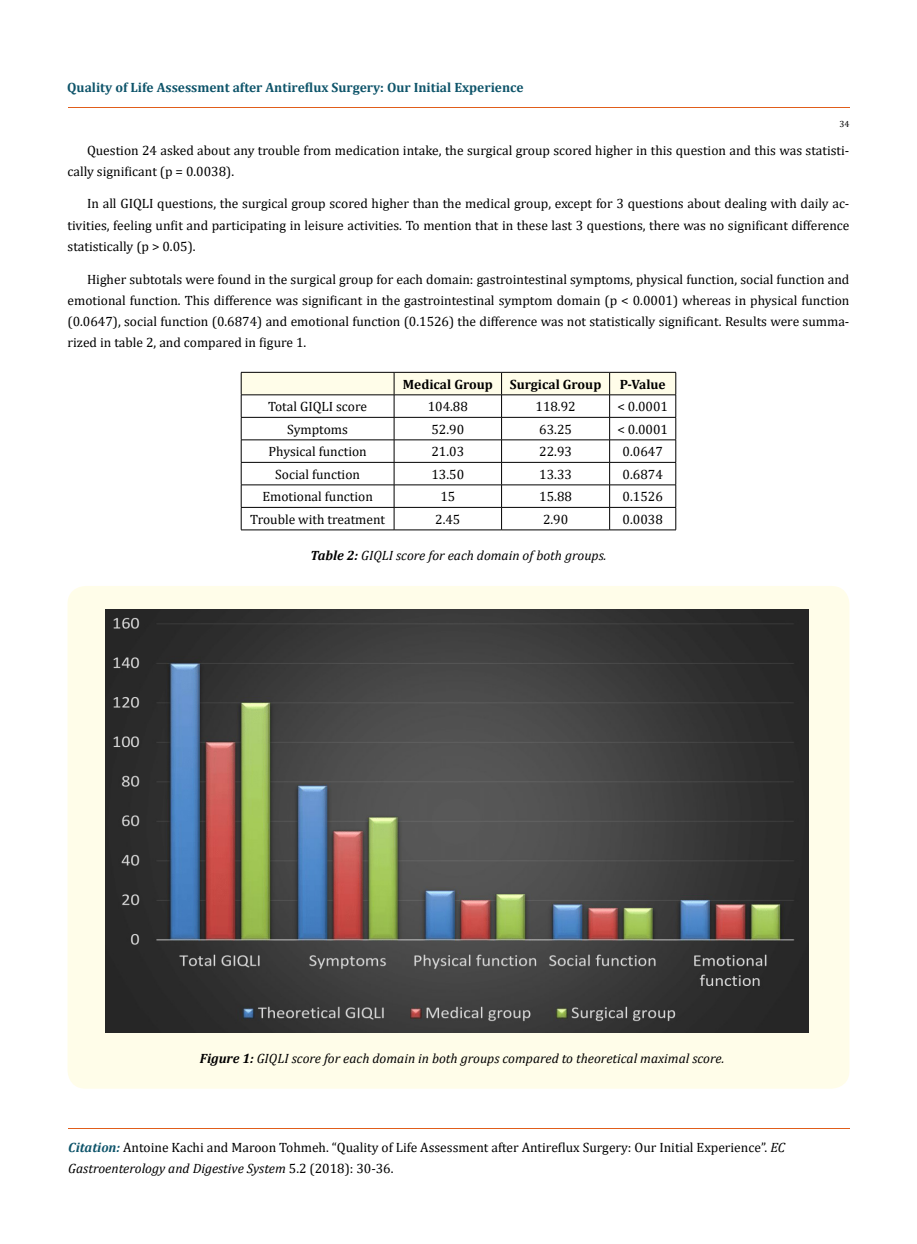
<style>
.page{position:relative;width:917px;height:1244px;background:#fff}
.page>*{position:absolute;margin:0;border:0;box-sizing:border-box;transform-origin:0 0}
.t1{font:13.5px/21px "Cambria";color:#000}
.t2{font:italic 13.5px "Cambria";color:#000}
.t3{font:700 13.5px "Cambria";color:#0e546a}
.t4{font:700 13.5px "Cambria";color:#000}
.t5{font:9px "Cambria";color:#000}
.s1{font-weight:700}
.s2{font-weight:700;font-style:italic;color:#0e546a}
.s3{font-style:italic}
</style>
<div class="page">
<hr style="left:68px;top:108px;width:781px;height:1px;background:#e05d1a">
<hr style="left:68px;top:1128px;width:781px;height:1px;background:#e05d1a">
<svg style="left:241px;top:372px;width:435px;height:157px"></svg>
<hr style="left:241px;top:529px;width:153px;height:1px;background:#000">
<hr style="left:394px;top:529px;width:107px;height:1px;background:#000">
<hr style="left:501px;top:529px;width:108px;height:1px;background:#000">
<hr style="left:609px;top:529px;width:67px;height:1px;background:#000">
<div style="left:68px;top:586px;width:781px;height:502px;background:#fffde9;border-radius:18px"></div>
<img style="left:105px;top:610px;width:703px;height:422px">
<p class="t3" style="left:67px;top:77px;width:458px">Quality of Life Assessment after Antireflux Surgery: Our Initial Experience</p>
<p class="t5" style="left:839px;top:119px;width:11px">34</p>
<p class="t1" style="left:68px;top:140px;width:783px;text-indent:19px">Question 24 asked about any trouble from medication intake, the surgical group scored higher in this question and this was statisti&shy;cally significant (p = 0.0038).</p>
<p class="t1" style="left:68px;top:193px;width:783px;text-align:justify;text-indent:19px">In all GIQLI questions, the surgical group scored higher than the medical group, except for 3 questions about dealing with daily ac&shy;tivities, feeling unfit and participating in leisure activities. To mention that in these last 3 questions, there was no significant difference statistically (p &gt; 0.05).</p>
<p class="t1" style="left:68px;top:269px;width:783px;text-align:justify;text-indent:19px">Higher subtotals were found in the surgical group for each domain: gastrointestinal symptoms, physical function, social function and emotional function. This difference was significant in the gastrointestinal symptom domain (p &lt; 0.0001) whereas in physical function (0.0647), social function (0.6874) and emotional function (0.1526) the difference was not statistically significant. Results were summa&shy;rized in table 2, and compared in figure 1.</p>
<p class="t4" style="left:403px;top:375px;width:200px">Medical Group Surgical Group</p>
<p class="t4" style="left:619px;top:375px;width:48px">P-Value</p>
<p class="t1" style="left:268px;top:396px;width:100px">Total GIQLI score</p>
<p class="t1" style="left:428px;top:396px;width:42px">104.88</p>
<p class="t1" style="left:535px;top:396px;width:42px">118.92</p>
<p class="t1" style="left:617px;top:396px;width:52px">&lt; 0.0001</p>
<p class="t1" style="left:287px;top:419px;width:62px">Symptoms</p>
<p class="t1" style="left:431px;top:419px;width:34px">52.90</p>
<p class="t1" style="left:539px;top:419px;width:34px">63.25</p>
<p class="t1" style="left:617px;top:419px;width:52px">&lt; 0.0001</p>
<p class="t1" style="left:268px;top:441px;width:100px">Physical function</p>
<p class="t1" style="left:431px;top:441px;width:34px">21.03</p>
<p class="t1" style="left:539px;top:441px;width:34px">22.93</p>
<p class="t1" style="left:622px;top:441px;width:42px">0.0647</p>
<p class="t1" style="left:275px;top:464px;width:86px">Social function</p>
<p class="t1" style="left:431px;top:464px;width:34px">13.50</p>
<p class="t1" style="left:539px;top:464px;width:34px">13.33</p>
<p class="t1" style="left:622px;top:464px;width:42px">0.6874</p>
<p class="t1" style="left:262px;top:486px;width:112px">Emotional function</p>
<p class="t1" style="left:440px;top:486px;width:16px">15</p>
<p class="t1" style="left:539px;top:486px;width:34px">15.88</p>
<p class="t1" style="left:622px;top:486px;width:42px">0.1526</p>
<p class="t1" style="left:250px;top:509px;width:136px">Trouble with treatment</p>
<p class="t1" style="left:435px;top:509px;width:27px">2.45</p>
<p class="t1" style="left:543px;top:509px;width:27px">2.90</p>
<p class="t1" style="left:622px;top:509px;width:42px">0.0038</p>
<p class="t2" style="left:310px;top:546px;width:297px"><span class="s1">Table 2:</span> GIQLI score for each domain of both groups.</p>
<p class="t2" style="left:200px;top:1048px;width:526px"><span class="s1">Figure 1:</span> GIQLI score for each domain in both groups compared to theoretical maximal score.</p>
<p class="t1" style="left:68px;top:1136px;width:718px"><span class="s2">Citation:</span> Antoine Kachi and Maroon Tohmeh. “Quality of Life Assessment after Antireflux Surgery: Our Initial Experience”. <span class="s3">EC<br>Gastroenterology and Digestive System</span> 5.2 (2018): 30-36.</p>
</div>
